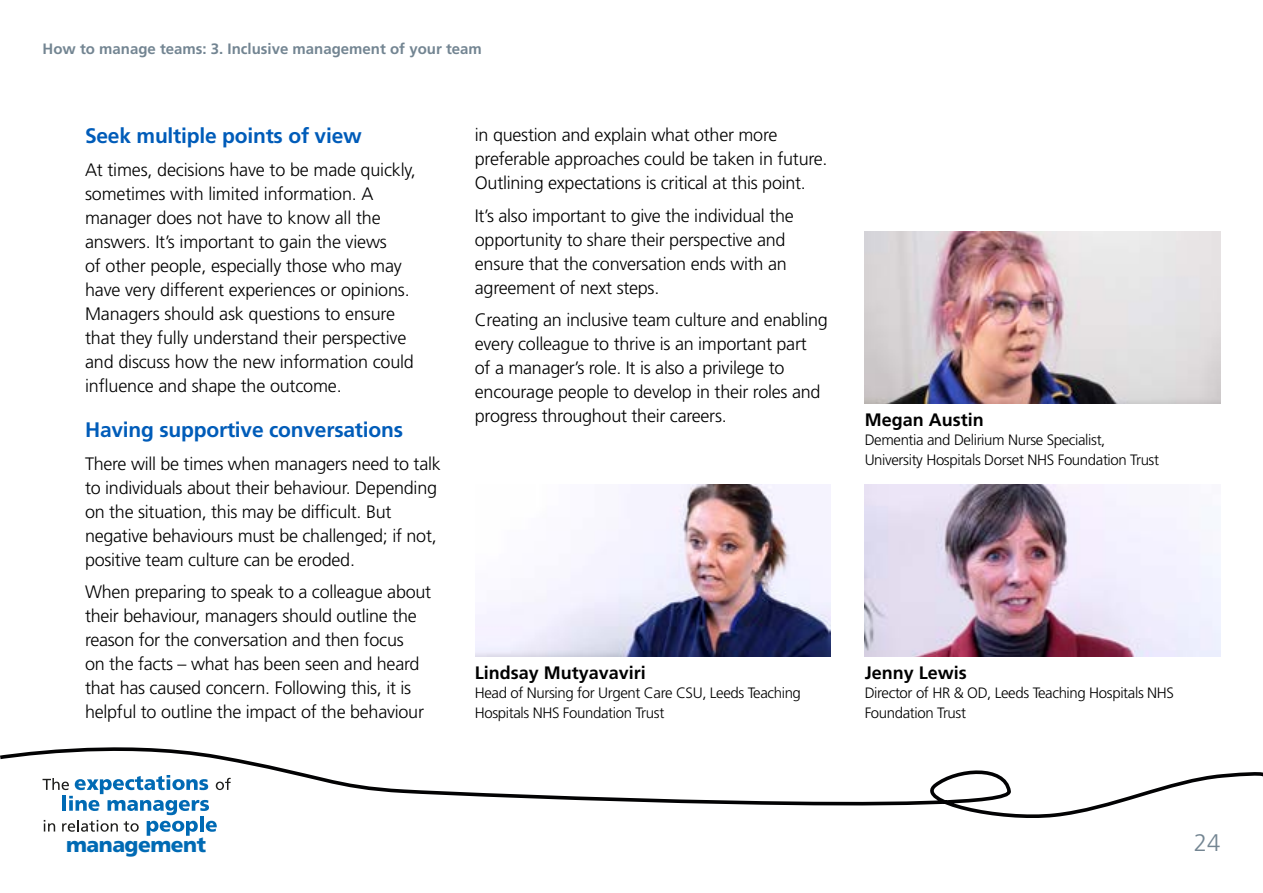
<style>
.page{position:relative;width:1263px;height:893px;background:#fff}
.page>*{position:absolute;margin:0;border:0;box-sizing:border-box;transform-origin:0 0}
.t1{font:300 24px "Frutiger LT Std";color:#738592}
.t2{font:700 21px "Frutiger LT Std";letter-spacing:-.01em;color:#005cb9}
.t3{font:900 21px "Frutiger LT Std";letter-spacing:-.025em;color:#006ab4}
.t4{font:300 18px/24px "Frutiger LT Std";letter-spacing:-.015em;color:#000}
.t5{font:700 18px "Frutiger LT Std";color:#000}
.t6{font:300 15px/19.5px "Frutiger LT Std";letter-spacing:-.025em;color:#000}
.t7{font:700 15px "Frutiger LT Std";color:#738592}
</style>
<div class="page">
<svg style="left:0;top:747px;width:1263px;height:71px"></svg>
<svg style="left:43px;top:775px;width:188px;height:61px"></svg>
<img style="left:865px;top:231px;width:355px;height:172px">
<img style="left:865px;top:484px;width:355px;height:172px">
<img style="left:475px;top:484px;width:356px;height:172px">
<p class="t7" style="left:43px;top:40px;width:441px">How to manage teams: 3. Inclusive management of your team</p>
<p class="t2" style="left:85px;top:124px;width:278px">Seek multiple points of view</p>
<p class="t4" style="left:85px;top:158px;width:332px">At times, decisions have to be made quickly, sometimes with limited information. A manager does not have to know all the answers. It’s important to gain the views<br>of other people, especially those who may have very different experiences or opinions.<br>Managers should ask questions to ensure that they fully understand their perspective and discuss how the new information could influence and shape the outcome.</p>
<p class="t2" style="left:85px;top:417px;width:320px">Having supportive conversations</p>
<p class="t4" style="left:85px;top:452px;width:357px">There will be times when managers need to talk to individuals about their behaviour. Depending on the situation, this may be difficult. But negative behaviours must be challenged; if not, positive team culture can be eroded.</p>
<p class="t4" style="left:85px;top:580px;width:348px">When preparing to speak to a colleague about their behaviour, managers should outline the reason for the conversation and then focus<br>on the facts – what has been seen and heard that has caused concern. Following this, it is helpful to outline the impact of the behaviour</p>
<p class="t4" style="left:475px;top:123px;width:354px">in question and explain what other more preferable approaches could be taken in future.<br>Outlining expectations is critical at this point.</p>
<p class="t4" style="left:475px;top:204px;width:320px">It’s also important to give the individual the opportunity to share their perspective and ensure that the conversation ends with an agreement of next steps.</p>
<p class="t4" style="left:475px;top:308px;width:354px">Creating an inclusive team culture and enabling every colleague to thrive is an important part<br>of a manager’s role. It is also a privilege to encourage people to develop in their roles and progress throughout their careers.</p>
<p class="t5" style="left:475px;top:662px;width:173px">Lindsay Mutyavaviri</p>
<p class="t6" style="left:475px;top:684px;width:328px">Head of Nursing for Urgent Care CSU, Leeds Teaching<br>Hospitals NHS Foundation Trust</p>
<p class="t5" style="left:865px;top:409px;width:120px">Megan Austin</p>
<p class="t6" style="left:865px;top:431px;width:296px">Dementia and Delirium Nurse Specialist,<br>University Hospitals Dorset NHS Foundation Trust</p>
<p class="t5" style="left:865px;top:662px;width:104px">Jenny Lewis</p>
<p class="t6" style="left:865px;top:684px;width:311px">Director of HR &amp; OD, Leeds Teaching Hospitals NHS<br>Foundation Trust</p>
<p class="t3" style="left:66px;top:831px;width:141px">management</p>
<h1 class="t1" style="left:1194px;top:829px;width:28px">24</h1>
</div>
